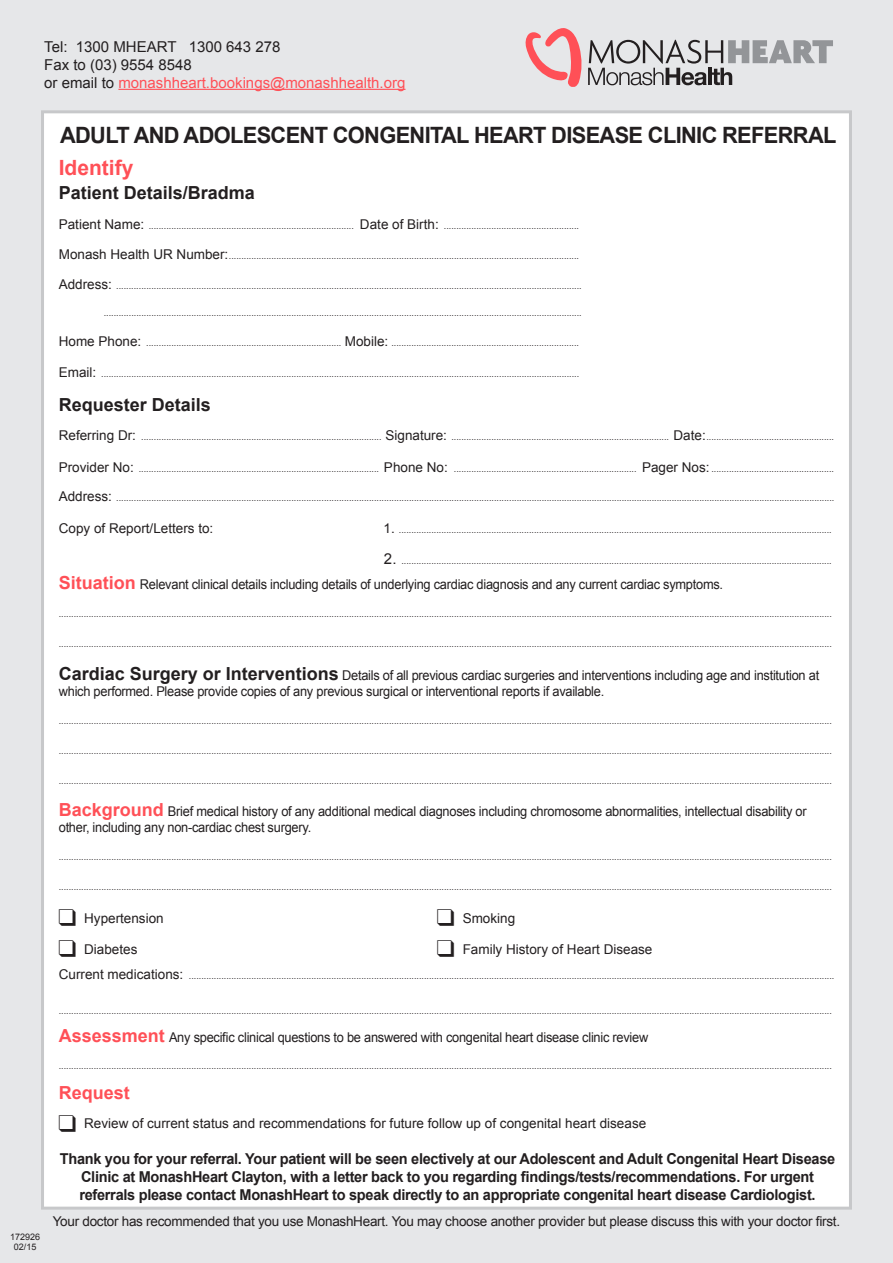
<style>
.page{position:relative;width:893px;height:1263px;background:#e6e7e9}
.page>*{position:absolute;margin:0;border:0;box-sizing:border-box;transform-origin:0 0}
.t1{font:700 22.5px "Arial";letter-spacing:-.03em;color:#231f20}
.t2{font:700 21px "Arial";color:#ff5057}
.t3{font:700 18px "Arial";color:#231f20}
.t4{font:700 18px "Arial";color:#ff5057}
.t5{font:700 15px/18px "Arial";letter-spacing:-.02em;color:#231f20;text-align:center}
.t6{font:15px "Arial";color:#ff5057}
.t7{font:15px "Arial";color:#231f20}
.t8{font:13.5px/16.2px "Arial";letter-spacing:-.02em;color:#231f20;scale:.95 1}
.t9{font:13.5px "Arial";color:#231f20}
.t10{font:13.5px "Arial";letter-spacing:-.02em;color:#231f20}
.t11{font:9px/10.5px "Arial";color:#231f20;text-align:center}
.s1{color:#231f20}
.s2{font-size:13.5px}
.s3{font-size:15px}
.s4{font-weight:700;font-size:18px;color:#ff5057}
.s5{font-weight:700;font-size:18px}
</style>
<div class="page">
<div style="left:41px;top:110px;width:811px;height:1099px;background:#fff;border:3px solid #c7c8ca"></div>
<hr style="left:118px;top:89px;width:287px;height:1px;background:#ff5057">
<svg style="left:526px;top:28px;width:56px;height:59px"></svg>
<svg style="left:588px;top:40px;width:245px;height:45px"></svg>
<p class="t7" style="left:44px;top:36px;width:238px">Tel: 1300 MHEART 1300 643 278</p>
<p class="t7" style="left:44px;top:54px;width:149px">Fax to (03) 9554 8548</p>
<p class="t6" style="left:44px;top:72px;width:363px"><span class="s1">or email to</span> monashheart.bookings@monashhealth.org</p>
<p class="t1" style="left:60px;top:120px;width:778px">ADULT AND ADOLESCENT CONGENITAL HEART DISEASE CLINIC REFERRAL</p>
<p class="t2" style="left:59px;top:154px;width:76px">Identify</p>
<p class="t3" style="left:59px;top:181px;width:198px">Patient Details/Bradma</p>
<p class="t11" style="left:59px;top:220px;width:522px"><span class="s2">Patient Name:</span> .................................................................................. <span class="s2">Date of Birth:</span> ......................................................</p>
<p class="t11" style="left:59px;top:250px;width:522px"><span class="s2">Monash Health UR Number:</span>............................................................................................................................................</p>
<p class="t11" style="left:59px;top:281px;width:524px"><span class="s2">Address:</span> ..........................................................................................................................................................................................</p>
<p class="t11" style="left:104px;top:307px;width:479px">...............................................................................................................................................................................................</p>
<p class="t11" style="left:59px;top:338px;width:522px"><span class="s2">Home Phone:</span> .............................................................................. <span class="s2">Mobile:</span> ...........................................................................</p>
<p class="t11" style="left:59px;top:369px;width:522px"><span class="s2">Email:</span> ...............................................................................................................................................................................................</p>
<p class="t3" style="left:59px;top:393px;width:154px">Requester Details</p>
<p class="t11" style="left:59px;top:431px;width:777px"><span class="s2">Referring Dr:</span> ................................................................................................ <span class="s2">Signature:</span> ....................................................................................... <span class="s2">Date:</span>...................................................</p>
<p class="t11" style="left:59px;top:463px;width:777px"><span class="s2">Provider No:</span> ................................................................................................ <span class="s2">Phone No:</span> ......................................................................... <span class="s2">Pager Nos:</span> .................................................</p>
<p class="t11" style="left:59px;top:493px;width:777px"><span class="s2">Address:</span> ...............................................................................................................................................................................................................................................................................................</p>
<p class="t9" style="left:59px;top:519px;width:156px">Copy of Report/Letters to:</p>
<p class="t11" style="left:384px;top:525px;width:450px"><span class="s2">1.</span> .............................................................................................................................................................................</p>
<p class="t11" style="left:384px;top:555px;width:449px"><span class="s3">2.</span> ............................................................................................................................................................................</p>
<p class="t8" style="left:59px;top:576px;width:701px"><span class="s4">Situation</span> Relevant clinical details including details of underlying cardiac diagnosis and any current cardiac symptoms.</p>
<p class="t11" style="left:59px;top:608px;width:775px">.....................................................................................................................................................................................................................................................................................................................</p>
<p class="t11" style="left:59px;top:639px;width:775px">.....................................................................................................................................................................................................................................................................................................................</p>
<p class="t8" style="left:59px;top:667px;width:802px"><span class="s5">Cardiac Surgery or Interventions</span> Details of all previous cardiac surgeries and interventions including age and institution at which performed. Please provide copies of any previous surgical or interventional reports if available.</p>
<p class="t11" style="left:59px;top:715px;width:775px">.....................................................................................................................................................................................................................................................................................................................</p>
<p class="t11" style="left:59px;top:745px;width:775px">.....................................................................................................................................................................................................................................................................................................................</p>
<p class="t11" style="left:59px;top:775px;width:775px">.....................................................................................................................................................................................................................................................................................................................</p>
<p class="t8" style="left:59px;top:803px;width:789px"><span class="s4">Background</span> Brief medical history of any additional medical diagnoses including chromosome abnormalities, intellectual disability or other, including any non-cardiac chest surgery.</p>
<p class="t11" style="left:59px;top:852px;width:775px">.....................................................................................................................................................................................................................................................................................................................</p>
<p class="t11" style="left:59px;top:882px;width:775px">.....................................................................................................................................................................................................................................................................................................................</p>
<p class="t9" style="left:59px;top:909px;width:106px">❑ Hypertension</p>
<p class="t9" style="left:437px;top:909px;width:79px">❑ Smoking</p>
<p class="t9" style="left:59px;top:940px;width:80px">❑ Diabetes</p>
<p class="t9" style="left:437px;top:940px;width:217px">❑ Family History of Heart Disease</p>
<p class="t11" style="left:59px;top:971px;width:777px"><span class="s2">Current medications:</span> ..................................................................................................................................................................................................................................................................</p>
<p class="t11" style="left:59px;top:1005px;width:775px">.....................................................................................................................................................................................................................................................................................................................</p>
<p class="t8" style="left:59px;top:1029px;width:622px"><span class="s4">Assessment</span> Any specific clinical questions to be answered with congenital heart disease clinic review</p>
<p class="t11" style="left:59px;top:1061px;width:775px">.....................................................................................................................................................................................................................................................................................................................</p>
<p class="t4" style="left:59px;top:1081px;width:73px">Request</p>
<p class="t9" style="left:59px;top:1113px;width:589px">❑ Review of current status and recommendations for future follow up of congenital heart disease</p>
<p class="t5" style="left:60px;top:1150px;width:777px">Thank you for your referral. Your patient will be seen electively at our Adolescent and Adult Congenital Heart Disease<br>Clinic at MonashHeart Clayton, with a letter back to you regarding findings/tests/recommendations. For urgent referrals please contact MonashHeart to speak directly to an appropriate congenital heart disease Cardiologist.</p>
<p class="t11" style="left:10px;top:1231px;width:32px">172926<br>02/15</p>
<p class="t10" style="left:53px;top:1211px;width:789px">Your doctor has recommended that you use MonashHeart. You may choose another provider but please discuss this with your doctor first.</p>
</div>
